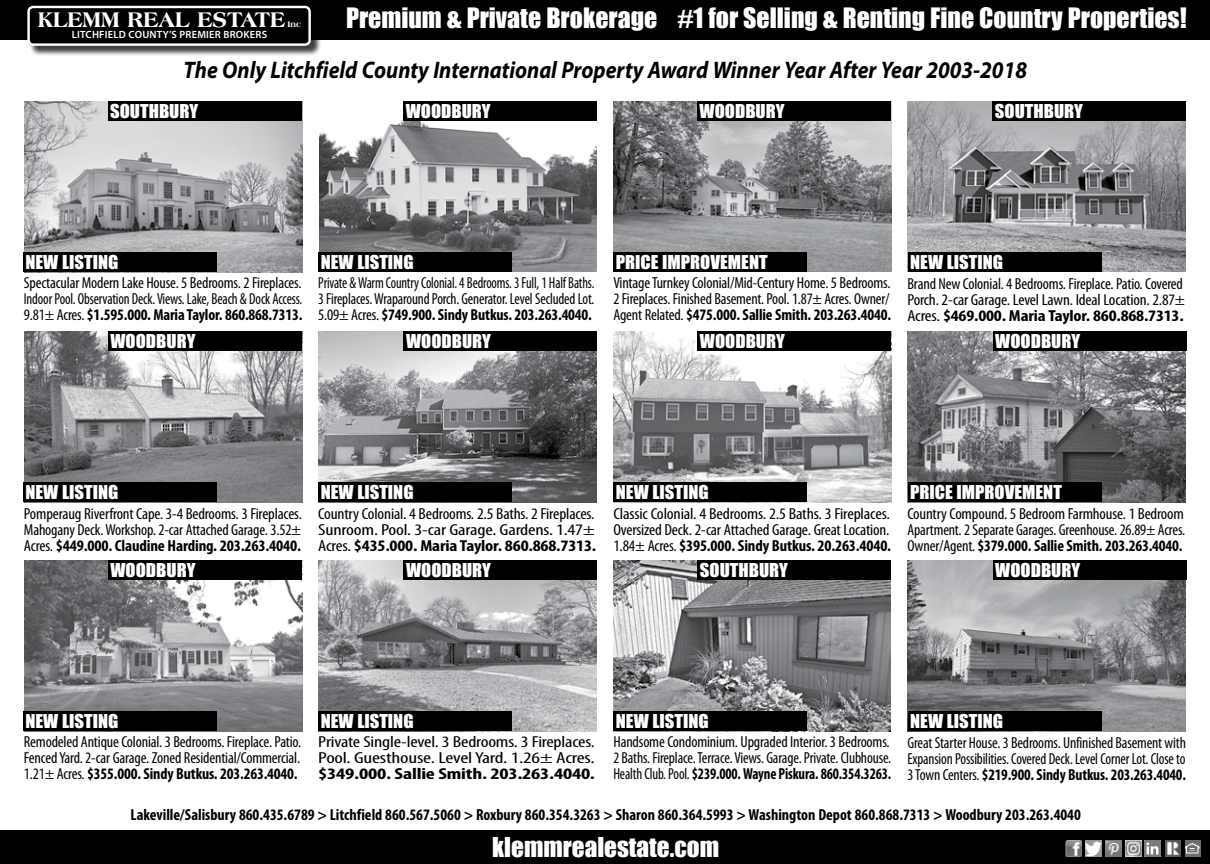
<style>
.page{position:relative;width:1210px;height:864px;background:#fff}
.page>*{position:absolute;margin:0;border:0;box-sizing:border-box;transform-origin:0 0}
.t1{font:25.8px "Impact";color:#fff}
.t2{font:25.2px "Impact";color:#fff}
.t3{font:italic 700 24px "Myriad Pro";color:#000;scale:.9 1}
.t4{font:800 22.4px "Americana BT";color:#fff;scale:.95 1}
.t5{font:17.6px "Impact";color:#fff;scale:1.06 1}
.t6{font:condensed 16px/16px "Myriad Pro";letter-spacing:-.01em;color:#000;text-align:justify}
.t7{font:condensed 16px/16px "Myriad Pro";letter-spacing:-.01em;color:#000;text-align:justify;scale:.88 1}
.t8{font:700 condensed 16px "Myriad Pro";color:#000}
.t9{font:condensed 16px/16px "Myriad Pro";letter-spacing:-.01em;color:#000;text-align:justify;scale:1.04 1}
.t10{font:condensed 16px/16px "Myriad Pro";letter-spacing:-.01em;color:#000;text-align:justify;scale:1.12 1}
.t11{font:condensed 16px/16px "Myriad Pro";letter-spacing:-.01em;color:#000;text-align:justify;scale:1.05 1}
.t12{font:condensed 16px/16px "Myriad Pro";letter-spacing:-.01em;color:#000;text-align:justify;scale:1.09 1}
.t13{font:condensed 16px/16px "Myriad Pro";letter-spacing:-.01em;color:#000;scale:1.27 1}
.t14{font:700 condensed 16px "Myriad Pro";color:#000;scale:1.35 1}
.t15{font:600 10.6px "Myriad Pro";letter-spacing:.02em;color:#fff}
.t16{font:800 8.4px "Americana BT";color:#fff}
.s1{font-weight:700}
</style>
<div class="page">
<div style="left:0;top:0;width:1210px;height:40px;background:#000"></div>
<div style="left:29px;top:7px;width:292px;height:49px;background:#000;opacity:.75"></div>
<div style="left:29px;top:7px;width:281px;height:38px;background:#000;border-radius:5px"></div>
<div style="left:27px;top:6px;width:284px;height:40px;border:2px solid #fff;border-radius:5px"></div>
<div style="left:0;top:831px;width:1210px;height:33px;background:#000"></div>
<img style="left:1065px;top:840px;width:16px;height:17px">
<img style="left:1085px;top:840px;width:16px;height:17px">
<img style="left:1144px;top:841px;width:17px;height:16px">
<img style="left:1105px;top:840px;width:16px;height:17px">
<img style="left:1165px;top:840px;width:15px;height:17px">
<img style="left:1125px;top:841px;width:16px;height:16px">
<div style="left:1184px;top:840px;width:16px;height:17px;background:#6d6e71"></div>
<svg style="left:1186px;top:843px;width:13px;height:11px"></svg>
<img style="left:24px;top:101px;width:278px;height:171px">
<img style="left:24px;top:332px;width:278px;height:171px">
<img style="left:24px;top:560px;width:278px;height:171px">
<img style="left:319px;top:120px;width:277px;height:152px">
<img style="left:318px;top:332px;width:278px;height:171px">
<img style="left:318px;top:560px;width:278px;height:171px">
<img style="left:614px;top:101px;width:277px;height:171px">
<img style="left:614px;top:332px;width:277px;height:171px">
<img style="left:614px;top:560px;width:277px;height:171px">
<img style="left:908px;top:101px;width:277px;height:171px">
<img style="left:908px;top:332px;width:277px;height:171px">
<img style="left:908px;top:560px;width:277px;height:171px">
<div style="left:992px;top:101px;width:194px;height:20px;background:#000"></div>
<div style="left:907px;top:252px;width:194px;height:20px;background:#000"></div>
<div style="left:907px;top:482px;width:194px;height:20px;background:#000"></div>
<div style="left:907px;top:711px;width:194px;height:20px;background:#000"></div>
<div style="left:613px;top:252px;width:194px;height:20px;background:#000"></div>
<div style="left:613px;top:482px;width:194px;height:20px;background:#000"></div>
<div style="left:613px;top:711px;width:194px;height:20px;background:#000"></div>
<div style="left:318px;top:252px;width:194px;height:20px;background:#000"></div>
<div style="left:318px;top:482px;width:194px;height:20px;background:#000"></div>
<div style="left:318px;top:711px;width:194px;height:20px;background:#000"></div>
<div style="left:23px;top:252px;width:194px;height:20px;background:#000"></div>
<div style="left:23px;top:482px;width:194px;height:20px;background:#000"></div>
<div style="left:23px;top:711px;width:194px;height:20px;background:#000"></div>
<div style="left:992px;top:331px;width:194px;height:20px;background:#000"></div>
<div style="left:992px;top:560px;width:194px;height:20px;background:#000"></div>
<div style="left:697px;top:101px;width:194px;height:20px;background:#000"></div>
<div style="left:697px;top:331px;width:194px;height:20px;background:#000"></div>
<div style="left:697px;top:560px;width:194px;height:20px;background:#000"></div>
<div style="left:403px;top:101px;width:194px;height:20px;background:#000"></div>
<div style="left:404px;top:331px;width:193px;height:20px;background:#000"></div>
<div style="left:404px;top:560px;width:193px;height:20px;background:#000"></div>
<div style="left:108px;top:101px;width:193px;height:20px;background:#000"></div>
<div style="left:108px;top:331px;width:194px;height:20px;background:#000"></div>
<div style="left:108px;top:560px;width:194px;height:20px;background:#000"></div>
<h1 class="t1" style="left:346px;top:-2px;width:842px">Premium &amp; Private Brokerage #1 for Selling &amp; Renting Fine Country Properties!</h1>
<h3 class="t3" style="left:183px;top:54px;width:938px">The Only Litchfield County International Property Award Winner Year After Year 2003-2018</h3>
<h3 class="t4" style="left:38px;top:6px;width:262px">KLEMM REAL ESTATE</h3>
<p class="t16" style="left:288px;top:19px;width:15px">Inc</p>
<p class="t15" style="left:72px;top:28px;width:197px">LITCHFIELD COUNTY’S PREMIER BROKERS</p>
<p class="t5" style="left:110px;top:97px;width:85px">SOUTHBURY</p>
<p class="t5" style="left:406px;top:97px;width:82px">WOODBURY</p>
<p class="t5" style="left:699px;top:97px;width:82px">WOODBURY</p>
<p class="t5" style="left:995px;top:97px;width:85px">SOUTHBURY</p>
<p class="t5" style="left:26px;top:248px;width:89px">NEW LISTING</p>
<p class="t5" style="left:321px;top:248px;width:89px">NEW LISTING</p>
<p class="t5" style="left:616px;top:248px;width:145px">PRICE IMPROVEMENT</p>
<p class="t5" style="left:910px;top:248px;width:89px">NEW LISTING</p>
<p class="t6" style="left:24px;top:275px;width:280px">Spectacular Modern Lake House. 5 Bedrooms. 2 Fireplaces.<br>Indoor Pool. Observation Deck. Views. Lake, Beach &amp; Dock Access.<br>9.81± Acres. <span class="s1">$1.595.000. Maria Taylor. 860.868.7313.</span></p>
<p class="t7" style="left:318px;top:275px;width:315px">Private &amp; Warm Country Colonial. 4 Bedrooms. 3 Full, 1 Half Baths.<br>3 Fireplaces. Wraparound Porch. Generator. Level Secluded Lot.<br>5.09± Acres. <span class="s1">$749.900. Sindy Butkus. 203.263.4040.</span></p>
<p class="t6" style="left:613px;top:275px;width:279px">Vintage Turnkey Colonial/Mid-Century Home. 5 Bedrooms.<br>2 Fireplaces. Finished Basement. Pool. 1.87± Acres. Owner/ Agent Related. <span class="s1">$475.000. Sallie Smith. 203.263.4040.</span></p>
<p class="t6" style="left:907px;top:276px;width:279px;text-align:left">Brand New Colonial. 4 Bedrooms. Fireplace. Patio. Covered<br>Porch. 2-car Garage. Level Lawn. Ideal Location. 2.87±<br>Acres. <span class="s1">$469.000. Maria Taylor. 860.868.7313.</span></p>
<p class="t5" style="left:110px;top:328px;width:82px">WOODBURY</p>
<p class="t5" style="left:406px;top:328px;width:82px">WOODBURY</p>
<p class="t5" style="left:700px;top:328px;width:82px">WOODBURY</p>
<p class="t5" style="left:995px;top:328px;width:82px">WOODBURY</p>
<p class="t5" style="left:26px;top:479px;width:89px">NEW LISTING</p>
<p class="t5" style="left:321px;top:479px;width:89px">NEW LISTING</p>
<p class="t5" style="left:616px;top:479px;width:89px">NEW LISTING</p>
<p class="t5" style="left:910px;top:479px;width:145px">PRICE IMPROVEMENT</p>
<p class="t9" style="left:24px;top:506px;width:269px">Pomperaug Riverfront Cape. 3-4 Bedrooms. 3 Fireplaces.<br>Mahogany Deck. Workshop. 2-car Attached Garage. 3.52± Acres. <span class="s1">$449.000. Claudine Harding. 203.263.4040.</span></p>
<p class="t12" style="left:318px;top:506px;width:257px">Country Colonial. 4 Bedrooms. 2.5 Baths. 2 Fireplaces.<br>Sunroom. Pool. 3-car Garage. Gardens. 1.47± Acres. <span class="s1">$435.000. Maria Taylor. 860.868.7313.</span></p>
<p class="t10" style="left:613px;top:506px;width:249px">Classic Colonial. 4 Bedrooms. 2.5 Baths. 3 Fireplaces.<br>Oversized Deck. 2-car Attached Garage. Great Location.<br>1.84± Acres. <span class="s1">$395.000. Sindy Butkus. 20.263.4040.</span></p>
<p class="t11" style="left:907px;top:506px;width:266px">Country Compound. 5 Bedroom Farmhouse. 1 Bedroom Apartment. 2 Separate Garages. Greenhouse. 26.89± Acres.<br>Owner/Agent. <span class="s1">$379.000. Sallie Smith. 203.263.4040.</span></p>
<p class="t5" style="left:110px;top:557px;width:82px">WOODBURY</p>
<p class="t5" style="left:406px;top:557px;width:82px">WOODBURY</p>
<p class="t5" style="left:700px;top:557px;width:85px">SOUTHBURY</p>
<p class="t5" style="left:995px;top:557px;width:82px">WOODBURY</p>
<p class="t5" style="left:26px;top:707px;width:89px">NEW LISTING</p>
<p class="t6" style="left:24px;top:734px;width:279px">Remodeled Antique Colonial. 3 Bedrooms. Fireplace. Patio.<br>Fenced Yard. 2-car Garage. Zoned Residential/Commercial.<br>1.21± Acres. <span class="s1">$355.000. Sindy Butkus. 203.263.4040.</span></p>
<p class="t5" style="left:321px;top:707px;width:89px">NEW LISTING</p>
<p class="t13" style="left:318px;top:734px;width:219px">Private Single-level. 3 Bedrooms. 3 Fireplaces.<br>Pool. Guesthouse. Level Yard. 1.26± Acres.</p>
<p class="t14" style="left:318px;top:764px;width:206px">$349.000. Sallie Smith. 203.263.4040.</p>
<p class="t5" style="left:616px;top:707px;width:89px">NEW LISTING</p>
<p class="t6" style="left:613px;top:734px;width:279px">Handsome Condominium. Upgraded Interior. 3 Bedrooms.<br>2 Baths. Fireplace. Terrace. Views. Garage. Private. Clubhouse.<br>Health Club. Pool. <span class="s1">$239.000. Wayne Piskura. 860.354.3263.</span></p>
<p class="t5" style="left:910px;top:707px;width:89px">NEW LISTING</p>
<p class="t6" style="left:907px;top:735px;width:280px">Great Starter House. 3 Bedrooms. Unfinished Basement with Expansion Possibilities. Covered Deck. Level Corner Lot. Close to 3 Town Centers. <span class="s1">$219.900. Sindy Butkus. 203.263.4040.</span></p>
<p class="t8" style="left:130px;top:805px;width:952px">Lakeville/Salisbury 860.435.6789 &gt; Litchfield 860.567.5060 &gt; Roxbury 860.354.3263 &gt; Sharon 860.364.5993 &gt; Washington Depot 860.868.7313 &gt; Woodbury 203.263.4040</p>
<h2 class="t2" style="left:492px;top:827px;width:228px">klemmrealestate.com</h2>
</div>
